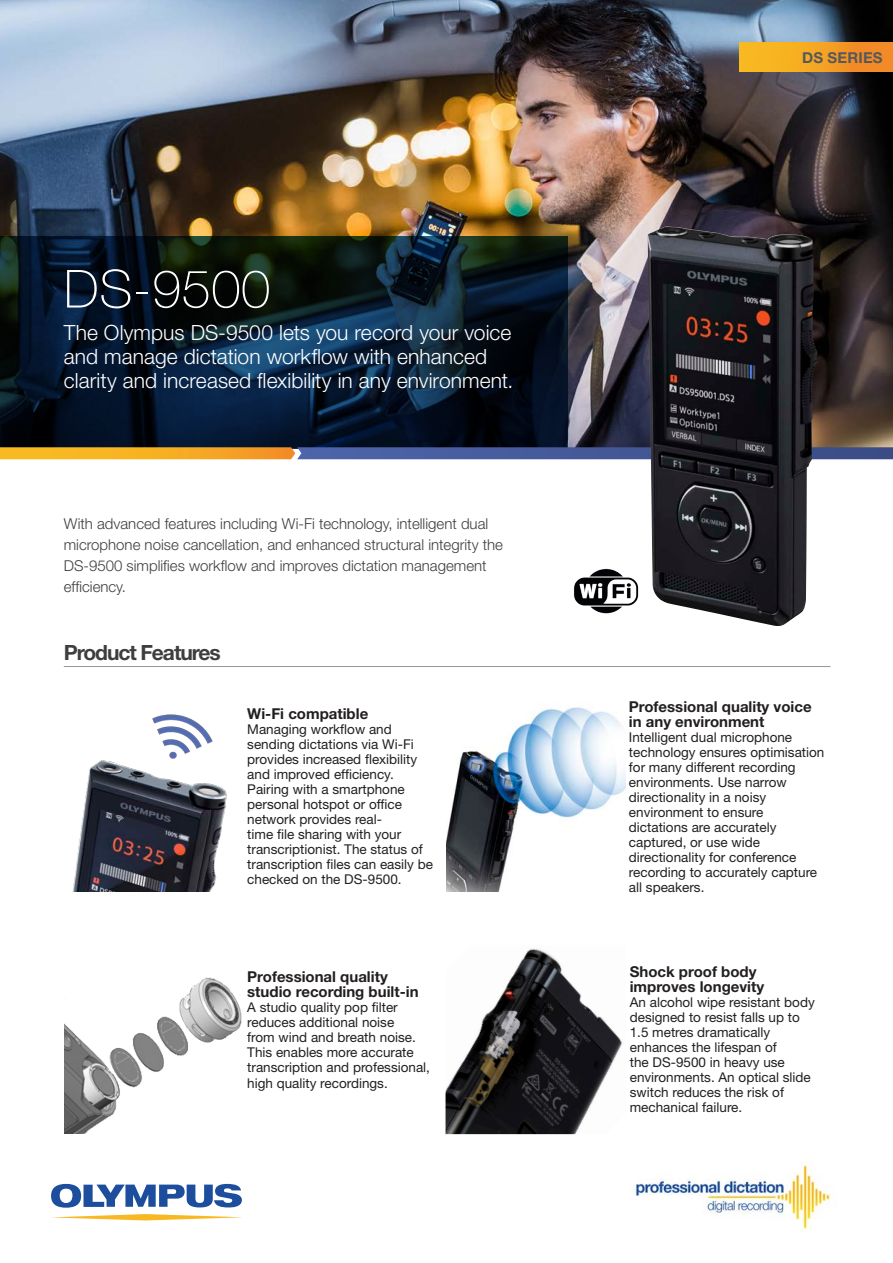
<style>
.page{position:relative;width:893px;height:1263px;background:#fff}
.page>*{position:absolute;margin:0;border:0;box-sizing:border-box;transform-origin:0 0}
.t1{font:100 52.5px "Helvetica Neue LT Std";letter-spacing:.01em;color:#fff}
.t2{font:300 21px/24px "Helvetica Neue LT Pro";letter-spacing:.005em;color:#fff}
.t3{font:700 21px "Helvetica Neue LT Std";letter-spacing:-.05em;color:#3e3e3f}
.t4{font:300 15px/21px "Helvetica Neue LT Pro";color:#3e3e3f}
.t5{font:700 15px/15px "Helvetica Neue LT Std";color:#231f20}
.t6{font:700 15px "Helvetica Neue LT Std";letter-spacing:.01em;color:#57585a}
.t7{font:13.5px/15px "Helvetica Neue LT Std";color:#231f20}
</style>
<div class="page">
<img style="left:0;top:0;width:893px;height:447px">
<hr style="left:64px;top:666px;width:766px;height:1px;background:#939598">
<svg style="left:0;top:236px;width:568px;height:211px;background:#081927"></svg>
<svg style="left:0;top:447px;width:893px;height:12px;background:#8b7a69"></svg>
<img style="left:647px;top:226px;width:170px;height:400px">
<div style="left:740px;top:43px;width:153px;height:28px;background:linear-gradient(to right,#f9c120,#f18428)"></div>
<img style="left:73px;top:714px;width:154px;height:177px">
<svg style="left:51px;top:1184px;width:191px;height:24px"></svg>
<svg style="left:51px;top:1214px;width:191px;height:6px"></svg>
<img style="left:635px;top:1164px;width:196px;height:66px">
<img style="left:446px;top:707px;width:179px;height:184px">
<img style="left:65px;top:977px;width:177px;height:157px">
<img style="left:446px;top:949px;width:177px;height:185px">
<img style="left:574px;top:568px;width:65px;height:46px">
<p class="t1" style="left:64px;top:259px;width:208px">DS-9500</p>
<p class="t2" style="left:64px;top:320px;width:451px">The Olympus DS-9500 lets you record your voice and manage dictation workflow with enhanced clarity and increased flexibility in any environment.</p>
<p class="t4" style="left:64px;top:512px;width:441px">With advanced features including Wi-Fi technology, intelligent dual microphone noise cancellation, and enhanced structural integrity the DS-9500 simplifies workflow and improves dictation management efficiency.</p>
<p class="t3" style="left:64px;top:639px;width:158px">Product Features</p>
<p class="t5" style="left:247px;top:706px;width:123px">Wi-Fi compatible</p>
<p class="t7" style="left:247px;top:722px;width:187px">Managing workflow and sending dictations via Wi-Fi provides increased flexibility and improved efficiency.<br>Pairing with a smartphone personal hotspot or office network provides real-<br>time file sharing with your transcriptionist. The status of transcription files can easily be checked on the DS-9500.</p>
<p class="t5" style="left:247px;top:968px;width:173px">Professional quality studio recording built-in</p>
<p class="t7" style="left:247px;top:999px;width:184px">A studio quality pop filter reduces additional noise<br>from wind and breath noise.<br>This enables more accurate transcription and professional, high quality recordings.</p>
<p class="t6" style="left:802px;top:48px;width:82px">DS SERIES</p>
<p class="t5" style="left:629px;top:699px;width:184px">Professional quality voice in any environment</p>
<p class="t7" style="left:629px;top:729px;width:197px">Intelligent dual microphone technology ensures optimisation for many different recording environments. Use narrow directionality in a noisy environment to ensure dictations are accurately captured, or use wide directionality for conference recording to accurately capture all speakers.</p>
<p class="t5" style="left:630px;top:964px;width:136px">Shock proof body improves longevity</p>
<p class="t7" style="left:630px;top:995px;width:187px">An alcohol wipe resistant body designed to resist falls up to<br>1.5 metres dramatically enhances the lifespan of<br>the DS-9500 in heavy use environments. An optical slide switch reduces the risk of mechanical failure.</p>
</div>
